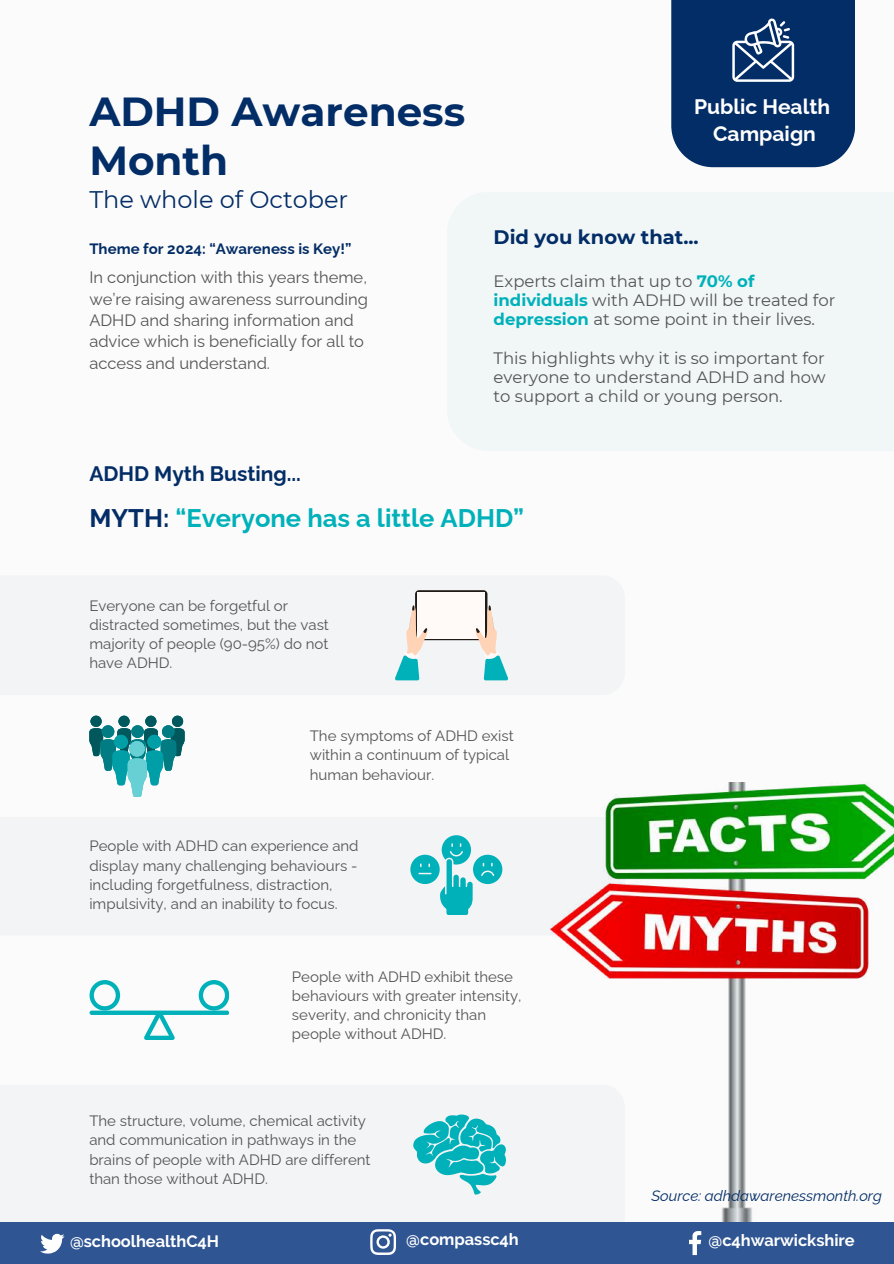
<style>
.page{position:relative;width:894px;height:1264px;background:#fff}
.page>*{position:absolute;margin:0;border:0;box-sizing:border-box;transform-origin:0 0}
.t1{font:700 40.5px/48.3px "Montserrat";color:#032d66}
.t2{font:700 25.5px "Raleway";color:#00b1ba}
.t3{font:24px "Montserrat";color:#032d66}
.t4{font:700 21px/27px "Raleway";color:#fff;text-align:center}
.t5{font:700 21px "Raleway";color:#032d66}
.t6{font:700 19.5px "Montserrat";color:#032d66}
.t7{font:16.5px/19.2px "Montserrat";color:#545454}
.t8{font:16.5px/21.3px "Raleway";color:#545454}
.t9{font:700 16.35px "Raleway";color:#fff}
.t10{font:15px/19.2px "Raleway";color:#545454}
.t11{font:700 15px "Raleway";color:#032d66}
.t12{font:italic 15px "Raleway";color:#032d66}
.s1{font-weight:700;color:#00b1ba}
.s2{color:#032d66}
</style>
<div class="page">
<div style="left:0;top:0;width:893px;height:1263px;background:#f8f8f8"></div>
<img style="left:550px;top:783px;width:343px;height:439px">
<svg style="left:474px;top:1084px;width:150px;height:138px"></svg>
<div style="left:0;top:1222px;width:893px;height:41px;background:#2f5592"></div>
<svg style="left:40px;top:1233px;width:24px;height:20px"></svg>
<svg style="left:689px;top:1231px;width:12px;height:23px"></svg>
<svg style="left:370px;top:1229px;width:26px;height:25px"></svg>
<svg style="left:671px;top:0;width:183px;height:167px;background:#123a6f"></svg>
<svg style="left:395px;top:590px;width:113px;height:90px"></svg>
<svg style="left:89px;top:980px;width:140px;height:59px"></svg>
<svg style="left:413px;top:1113px;width:93px;height:81px"></svg>
<svg style="left:89px;top:715px;width:95px;height:81px"></svg>
<div style="left:129px;top:741px;width:16px;height:15px;background:#66d0d5;border-radius:50%"></div>
<svg style="left:410px;top:835px;width:92px;height:79px"></svg>
<h1 class="t1" style="left:89px;top:88px;width:377px">ADHD Awareness<br>Month</h1>
<h3 class="t3" style="left:89px;top:184px;width:260px">The whole of October</h3>
<p class="t11" style="left:89px;top:240px;width:263px">Theme for 2024: “Awareness is Key!”</p>
<p class="t8" style="left:89px;top:267px;width:280px">In conjunction with this years theme, we’re raising awareness surrounding ADHD and sharing information and advice which is beneficially for all to access and understand.</p>
<h3 class="t5" style="left:89px;top:461px;width:213px">ADHD Myth Busting...</h3>
<h3 class="t4" style="left:694px;top:93px;width:137px">Public Health<br>Campaign</h3>
<h3 class="t6" style="left:493px;top:225px;width:206px">Did you know that...</h3>
<p class="t7" style="left:493px;top:272px;width:343px">Experts claim that up to <span class="s1">70% of individuals</span> with ADHD will be treated for <span class="s1">depression</span> at some point in their lives.</p>
<p class="t7" style="left:493px;top:348px;width:333px;text-align:justify">This highlights why it is so important for everyone to understand ADHD and how to support a child or young person.</p>
<h2 class="t2" style="left:89px;top:503px;width:436px"><span class="s2">MYTH:</span> “Everyone has a little ADHD”</h2>
<p class="t10" style="left:89px;top:595px;width:241px">Everyone can be forgetful or distracted sometimes, but the vast majority of people (90-95%) do not have ADHD.</p>
<p class="t10" style="left:310px;top:726px;width:205px">The symptoms of ADHD exist within a continuum of typical human behaviour.</p>
<p class="t10" style="left:89px;top:836px;width:271px">People with ADHD can experience and display many challenging behaviours - including forgetfulness, distraction, impulsivity, and an inability to focus.</p>
<p class="t10" style="left:292px;top:967px;width:231px">People with ADHD exhibit these behaviours with greater intensity, severity, and chronicity than people without ADHD.</p>
<p class="t10" style="left:89px;top:1111px;width:283px">The structure, volume, chemical activity and communication in pathways in the brains of people with ADHD are different than those without ADHD.</p>
<p class="t12" style="left:651px;top:1187px;width:232px">Source: adhdawarenessmonth.org</p>
<p class="t9" style="left:70px;top:1231px;width:150px">@schoolhealthC4H</p>
<p class="t9" style="left:406px;top:1229px;width:114px">@compassc4h</p>
<p class="t9" style="left:708px;top:1230px;width:148px">@c4hwarwickshire</p>
</div>
